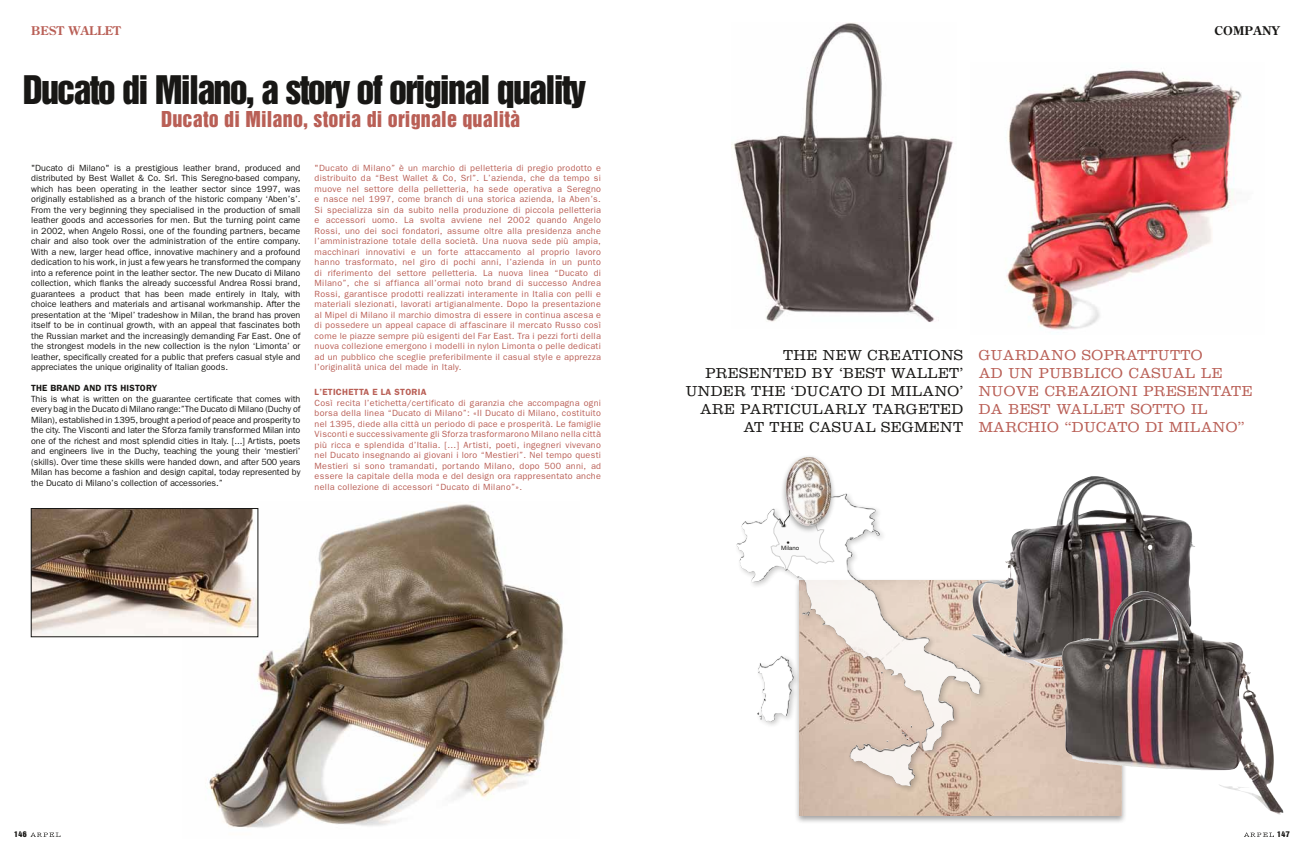
<style>
.page{position:relative;width:1304px;height:851px;background:#fff}
.page>*{position:absolute;margin:0;border:0;box-sizing:border-box;transform-origin:0 0}
.t1{font:36px "Helvetica Inserat";letter-spacing:-.05em;color:#181715}
.t2{font:20px "Helvetica Inserat";letter-spacing:.01em;color:#b95f56}
.t3{font:300 15px/18px "Clarendon";letter-spacing:.03em;color:#b95f56}
.t4{font:300 15px/18px "Clarendon";letter-spacing:.03em;color:#181715;text-align:right}
.t5{font:700 12px "Century Old Style";letter-spacing:.02em;color:#b95f56}
.t6{font:700 12px "Century Old Style";letter-spacing:.02em;color:#181715}
.t7{font:9px/10.5px "Franklin Gothic";letter-spacing:-.005em;color:#181715;text-align:justify}
.t8{font:9px/10.5px "Franklin Gothic";letter-spacing:.03em;color:#b95f56;text-align:justify}
.t9{font:600 9px "Franklin Gothic";letter-spacing:.015em;color:#181715}
.t10{font:600 9px "Franklin Gothic";letter-spacing:.03em;color:#b95f56}
.t11{font:7.2px "Helvetica Inserat";letter-spacing:.05em;color:#181715;scale:1.11 1}
.t12{font:7px "Bodoni Poster";color:#181715}
.t13{font:6px "Helvetica Neue";color:#181715}
</style>
<div class="page">
<img style="left:183px;top:504px;width:381px;height:324px">
<div style="left:794px;top:577px;width:333px;height:246px;background:#181715;opacity:.4"></div>
<img style="left:799px;top:669px;width:323px;height:146px">
<div style="left:734px;top:490px;width:254px;height:303px;background:#181715;opacity:.3"></div>
<img style="left:737px;top:495px;width:156px;height:176px">
<div style="left:780px;top:454px;width:57px;height:79px;background:#181715;opacity:.4"></div>
<img style="left:785px;top:457px;width:47px;height:70px">
<svg style="left:31px;top:832px;width:29px;height:4px"></svg>
<svg style="left:1244px;top:832px;width:30px;height:4px"></svg>
<img style="left:971px;top:476px;width:224px;height:193px">
<img style="left:1058px;top:591px;width:226px;height:223px">
<img style="left:1006px;top:70px;width:236px;height:260px">
<img style="left:731px;top:23px;width:222px;height:299px">
<img style="left:33px;top:510px;width:223px;height:124px">
<div style="left:31px;top:508px;width:227px;height:128px;border:1px solid #181715"></div>
<h3 class="t5" style="left:31px;top:23px;width:91px">BEST WALLET</h3>
<h1 class="t1" style="left:23px;top:68px;width:565px">Ducato di Milano, a story of original quality</h1>
<h2 class="t2" style="left:161px;top:107px;width:361px">Ducato di Milano, storia di orignale qualità</h2>
<p class="t7" style="left:31px;top:162px;width:271px">"Ducato di Milano" is a prestigious leather brand, produced and distributed by Best Wallet &amp; Co. Srl. This Seregno-based company, which has been operating in the leather sector since 1997, was originally established as a branch of the historic company ‘Aben’s’.<br>From the very beginning they specialised in the production of small leather goods and accessories for men. But the turning point came in 2002, when Angelo Rossi, one of the founding partners, became chair and also took over the administration of the entire company.<br>With a new, larger head office, innovative machinery and a profound dedication to his work, in just a few years he transformed the company into a reference point in the leather sector. The new Ducato di Milano collection, which flanks the already successful Andrea Rossi brand, guarantees a product that has been made entirely in Italy, with choice leathers and materials and artisanal workmanship. After the presentation at the ‘Mipel’ tradeshow in Milan, the brand has proven itself to be in continual growth, with an appeal that fascinates both the Russian market and the increasingly demanding Far East. One of the strongest models in the new collection is the nylon ‘Limonta’ or leather, specifically created for a public that prefers casual style and appreciates the unique originality of Italian goods.</p>
<p class="t9" style="left:31px;top:383px;width:128px">THE BRAND AND ITS HISTORY</p>
<p class="t7" style="left:31px;top:393px;width:271px">This is what is written on the guarantee certificate that comes with every bag in the Ducato di Milano range:”The Ducato di Milano (Duchy of Milan), established in 1395, brought a period of peace and prosperity to the city. The Visconti and later the Sforza family transformed Milan into one of the richest and most splendid cities in Italy. [...] Artists, poets and engineers live in the Duchy, teaching the young their ‘mestieri’ (skills). Over time these skills were handed down, and after 500 years Milan has become a fashion and design capital, today represented by the Ducato di Milano’s collection of accessories.”</p>
<p class="t8" style="left:315px;top:162px;width:288px">"Ducato di Milano” è un marchio di pelletteria di pregio prodotto e distribuito da “Best Wallet &amp; Co, Srl”. L’azienda, che da tempo si muove nel settore della pelletteria, ha sede operativa a Seregno e nasce nel 1997, come branch di una storica azienda, la Aben’s.<br>Si specializza sin da subito nella produzione di piccola pelletteria e accessori uomo. La svolta avviene nel 2002 quando Angelo Rossi, uno dei soci fondatori, assume oltre alla presidenza anche l’amministrazione totale della società. Una nuova sede più ampia, macchinari innovativi e un forte attaccamento al proprio lavoro hanno trasformato, nel giro di pochi anni, l’azienda in un punto di riferimento del settore pelletteria. La nuova linea “Ducato di Milano”, che si affianca all’ormai noto brand di successo Andrea Rossi, garantisce prodotti realizzati interamente in Italia con pelli e materiali slezionati, lavorati artigianalmente. Dopo la presentazione al Mipel di Milano il marchio dimostra di essere in continua ascesa e di possedere un appeal capace di affascinare il mercato Russo così come le piazze sempre più esigenti del Far East. Tra i pezzi forti della nuova collezione emergono i modelli in nylon Limonta o pelle dedicati ad un pubblico che sceglie preferibilmente il casual style e apprezza l’originalità unica del made in Italy.</p>
<p class="t10" style="left:315px;top:387px;width:113px">L’ETICHETTA E LA STORIA</p>
<p class="t8" style="left:315px;top:397px;width:288px">Così recita l’etichetta/certificato di garanzia che accompagna ogni borsa della linea “Ducato di Milano”: «Il Ducato di Milano, costituito nel 1395, diede alla città un periodo di pace e prosperità. Le famiglie Visconti e successivamente gli Sforza trasformarono Milano nella città più ricca e splendida d’Italia. [...] Artisti, poeti, ingegneri vivevano nel Ducato insegnando ai giovani i loro “Mestieri”. Nel tempo questi Mestieri si sono tramandati, portando Milano, dopo 500 anni, ad essere la capitale della moda e del design ora rappresentato anche nella collezione di accessori “Ducato di Milano”».</p>
<h3 class="t6" style="left:1214px;top:23px;width:67px">COMPANY</h3>
<h3 class="t4" style="left:686px;top:346px;width:279px">THE NEW CREATIONS<br>PRESENTED BY ‘BEST WALLET’<br>UNDER THE ‘DUCATO DI MILANO’<br>ARE PARTICULARLY TARGETED<br>AT THE CASUAL SEGMENT</h3>
<h3 class="t3" style="left:979px;top:346px;width:275px">GUARDANO SOPRATTUTTO<br>AD UN PUBBLICO CASUAL LE<br>NUOVE CREAZIONI PRESENTATE<br>DA BEST WALLET SOTTO IL<br>MARCHIO “DUCATO DI MILANO”</h3>
<p class="t12" style="left:786px;top:537px;width:5px">•</p>
<p class="t13" style="left:781px;top:543px;width:19px">Milano</p>
<p class="t11" style="left:14px;top:829px;width:13px">146</p>
<p class="t11" style="left:1277px;top:829px;width:13px">147</p>
</div>
